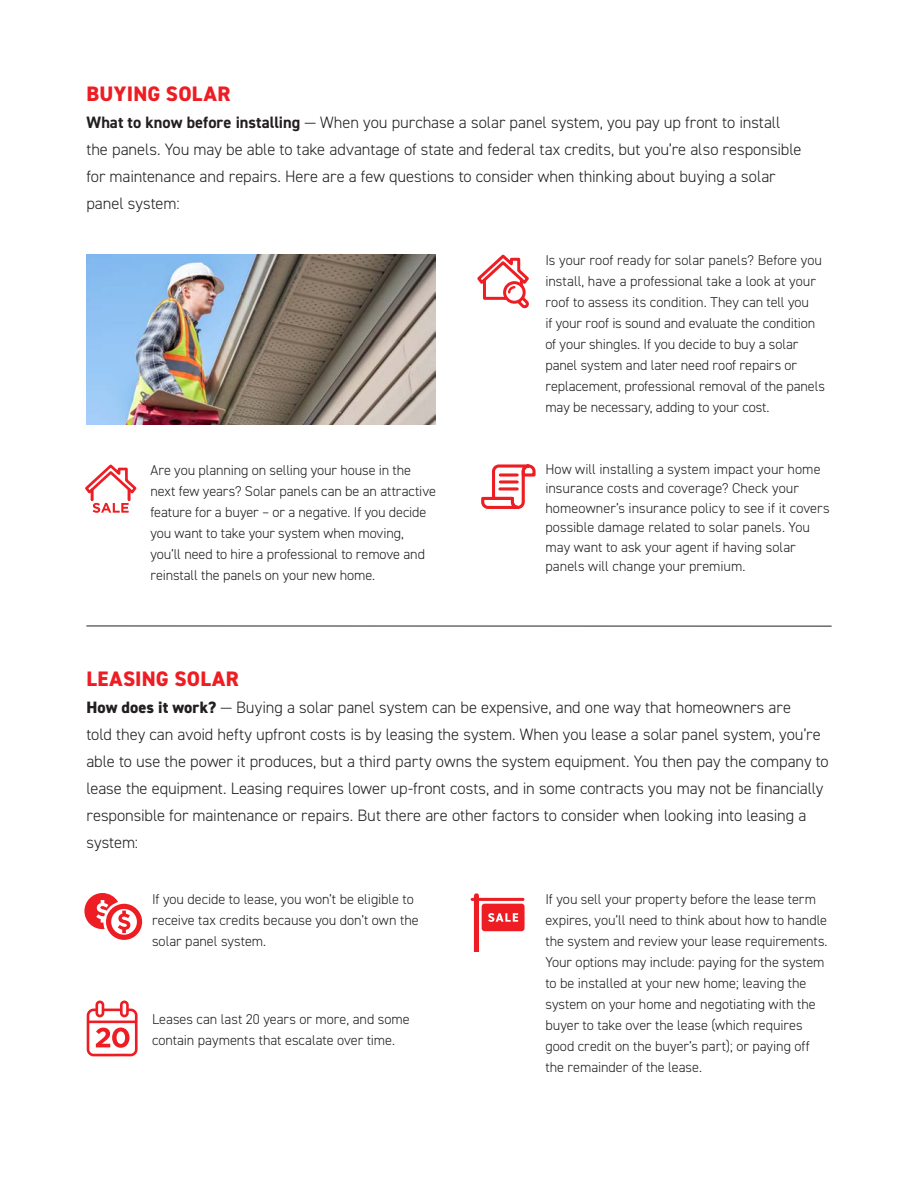
<style>
.page{position:relative;width:918px;height:1188px;background:#fff}
.page>*{position:absolute;margin:0;border:0;box-sizing:border-box;transform-origin:0 0}
.t1{font:800 21px "DIN2014";letter-spacing:.015em;color:#ee1d23}
.No_Spacing{font:300 16.5px/27px "DIN2014";letter-spacing:-.005em;color:#231f20}
.No_Spacing-2{font:300 14.25px/21px "DIN2014";letter-spacing:-.005em;color:#231f20}
.s1{font-weight:700}
.s2{font-weight:800}
</style>
<div class="page">
<img style="left:86px;top:254px;width:349px;height:170px">
<hr style="left:86px;top:626px;width:746px;height:1px;background:#231f20">
<svg style="left:85px;top:464px;width:52px;height:49px"></svg>
<svg style="left:477px;top:254px;width:52px;height:55px"></svg>
<svg style="left:481px;top:464px;width:55px;height:45px"></svg>
<svg style="left:500px;top:473px;width:17px;height:4px"></svg>
<svg style="left:500px;top:480px;width:17px;height:4px"></svg>
<hr style="left:500px;top:487px;width:17px;height:3px;background:#ee1d23">
<div style="left:482px;top:904px;width:43px;height:27px;background:#ee1d23;border-radius:3px"></div>
<hr style="left:472px;top:898px;width:51px;height:3px;background:#ee1d23">
<div style="left:474px;top:896px;width:5px;height:56px;background:#ee1d23"></div>
<svg style="left:488px;top:913px;width:30px;height:9px"></svg>
<div style="left:95px;top:1001px;width:9px;height:16px;border:3px solid #ee1d23;border-radius:3px"></div>
<div style="left:120px;top:1001px;width:9px;height:16px;border:3px solid #ee1d23;border-radius:3px"></div>
<svg style="left:86px;top:1007px;width:52px;height:50px"></svg>
<svg style="left:84px;top:893px;width:58px;height:47px"></svg>
<p class="t1" style="left:87px;top:80px;width:145px">BUYING SOLAR</p>
<p class="No_Spacing" style="left:86px;top:109px;width:696px"><span class="s1">What to know before installing</span> — When you purchase a solar panel system, you pay up front to install</p>
<p class="No_Spacing" style="left:86px;top:136px;width:717px">the panels. You may be able to take advantage of state and federal tax credits, but you’re also responsible</p>
<p class="No_Spacing" style="left:86px;top:163px;width:691px">for maintenance and repairs. Here are a few questions to consider when thinking about buying a solar</p>
<p class="No_Spacing" style="left:86px;top:190px;width:95px">panel system:</p>
<p class="No_Spacing-2" style="left:150px;top:460px;width:287px">Are you planning on selling your house in the next few years? Solar panels can be an attractive feature for a buyer – or a negative. If you decide you want to take your system when moving, you’ll need to hire a professional to remove and reinstall the panels on your new home.</p>
<p class="No_Spacing-2" style="left:545px;top:250px;width:281px">Is your roof ready for solar panels? Before you install, have a professional take a look at your roof to assess its condition. They can tell you<br>if your roof is sound and evaluate the condition of your shingles. If you decide to buy a solar panel system and later need roof repairs or replacement, professional removal of the panels may be necessary, adding to your cost.</p>
<p class="No_Spacing-2" style="left:545px;top:459px;width:286px;line-height:19.5px">How will installing a system impact your home insurance costs and coverage? Check your homeowner’s insurance policy to see if it covers possible damage related to solar panels. You may want to ask your agent if having solar panels will change your premium.</p>
<p class="t1" style="left:87px;top:665px;width:154px">LEASING SOLAR</p>
<p class="No_Spacing" style="left:86px;top:694px;width:706px"><span class="s2">How does it work?</span> — Buying a solar panel system can be expensive, and one way that homeowners are</p>
<p class="No_Spacing" style="left:86px;top:721px;width:744px">told they can avoid hefty upfront costs is by leasing the system. When you lease a solar panel system, you’re able to use the power it produces, but a third party owns the system equipment. You then pay the company to lease the equipment. Leasing requires lower up-front costs, and in some contracts you may not be financially responsible for maintenance or repairs. But there are other factors to consider when looking into leasing a system:</p>
<p class="No_Spacing-2" style="left:152px;top:889px;width:268px">If you decide to lease, you won’t be eligible to receive tax credits because you don’t own the solar panel system.</p>
<p class="No_Spacing-2" style="left:152px;top:1009px;width:259px">Leases can last 20 years or more, and some contain payments that escalate over time.</p>
<p class="No_Spacing-2" style="left:545px;top:889px;width:284px">If you sell your property before the lease term expires, you’ll need to think about how to handle the system and review your lease requirements.<br>Your options may include: paying for the system to be installed at your new home; leaving the system on your home and negotiating with the buyer to take over the lease (which requires good credit on the buyer’s part); or paying off the remainder of the lease.</p>
</div>
